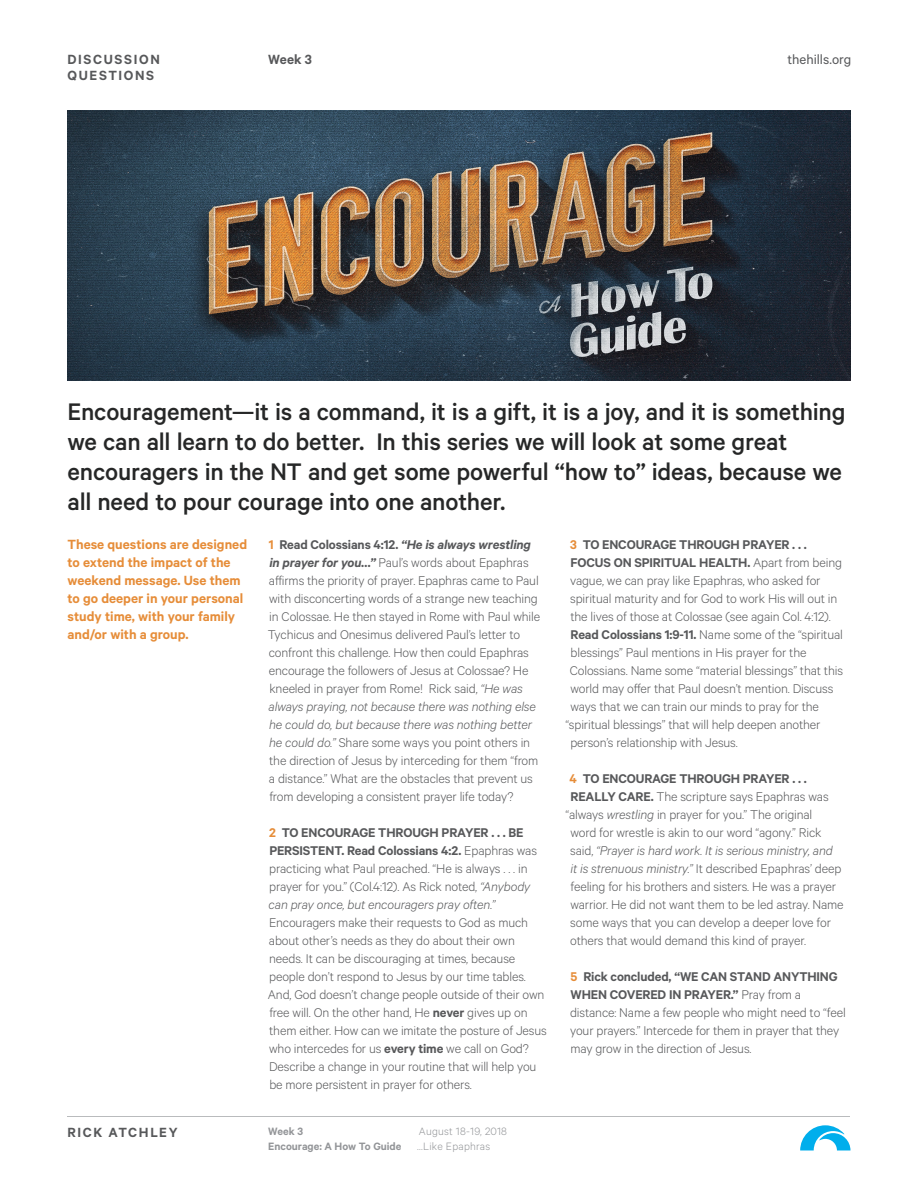
<style>
.page{position:relative;width:918px;height:1188px;background:#fff}
.page>*{position:absolute;margin:0;border:0;box-sizing:border-box;transform-origin:0 0}
.t1{font:500 27px/30px "Calibre";letter-spacing:-.005em;color:#262727}
.t2{font:600 15px/18px "Calibre";color:#e68d39}
.t3{font:600 15px "Calibre";letter-spacing:.11em;color:#57585a}
.t4{font:15px "Calibre";color:#57585a}
.t5{font:300 14.25px/18px "Calibre";letter-spacing:-.01em;color:#57585a}
.t6{font:600 14.25px "Calibre";letter-spacing:-.01em;color:#57585a}
.t7{font:italic 300 14.25px "Calibre";letter-spacing:-.01em;color:#57585a}
.t8{font:300 12px "Calibre";letter-spacing:.02em;color:#939598}
.t9{font:600 12px "Calibre";color:#939598}
.s1{font-weight:600;color:#e68d39}
.s2{font-weight:600}
.s3{font-weight:600;font-style:italic}
.s4{font-style:italic}
.s5{color:#e68d39}
.s6{font-weight:300}
.s7{font-style:normal}
</style>
<div class="page">
<img style="left:68px;top:111px;width:782px;height:270px">
<svg style="left:800px;top:1125px;width:50px;height:25px"></svg>
<hr style="left:68px;top:1116px;width:782px;height:1px;background:#b9bbbd">
<p class="t3" style="left:68px;top:50px;width:94px">DISCUSSION</p>
<p class="t3" style="left:268px;top:50px;width:45px">Week 3</p>
<p class="t3" style="left:68px;top:67px;width:88px">QUESTIONS</p>
<p class="t4" style="left:787px;top:50px;width:66px">thehills.org</p>
<p class="t1" style="left:68px;top:395px;width:780px">Encouragement—it is a command, it is a gift, it is a joy, and it is something we can all learn to do better. In this series we will look at some great encouragers in the NT and get some powerful “how to” ideas, because we all need to pour courage into one another.</p>
<p class="t2" style="left:68px;top:535px;width:181px">These questions are designed to extend the impact of the weekend message. Use them to go deeper in your personal study time, with your family and/or with a group.</p>
<p class="t3" style="left:68px;top:1123px;width:112px">RICK ATCHLEY</p>
<p class="t5" style="left:268px;top:535px;width:274px"><span class="s1">1</span> <span class="s2">Read Colossians 4:12.</span> <span class="s3">“He is always wrestling in prayer for you…”</span> Paul’s words about Epaphras affirms the priority of prayer. Epaphras came to Paul with disconcerting words of a strange new teaching in Colossae. He then stayed in Rome with Paul while Tychicus and Onesimus delivered Paul’s letter to confront this challenge. How then could Epaphras encourage the followers of Jesus at Colossae? He kneeled in prayer from Rome! Rick said, <span class="s4">“He was always praying, not because there was nothing else he could do, but because there was nothing better he could do.”</span> Share some ways you point others in the direction of Jesus by interceding for them “from a distance.” What are the obstacles that prevent us from developing a consistent prayer life today?</p>
<p class="t5" style="left:268px;top:823px;width:281px"><span class="s1">2</span> <span class="s2">TO ENCOURAGE THROUGH PRAYER . . . BE PERSISTENT. Read Colossians 4:2.</span> Epaphras was practicing what Paul preached. “He is always . . . in prayer for you.” (Col.4:12). As Rick noted, <span class="s4">“Anybody can pray once, but encouragers pray often.” </span>Encouragers make their requests to God as much about other’s needs as they do about their own needs. It can be discouraging at times, because people don’t respond to Jesus by our time tables.<br>And, God doesn’t change people outside of their own free will. On the other hand, He <span class="s2">never</span> gives up on them either. How can we imitate the posture of Jesus who intercedes for us <span class="s2">every time</span> we call on God?<br>Describe a change in your routine that will help you be more persistent in prayer for others.</p>
<p class="t9" style="left:268px;top:1124px;width:36px">Week 3</p>
<p class="t8" style="left:419px;top:1124px;width:90px">August 18-19, 2018</p>
<p class="t9" style="left:268px;top:1140px;width:135px">Encourage: A How To Guide</p>
<p class="t8" style="left:417px;top:1140px;width:74px">...Like Epaphras</p>
<p class="t6" style="left:570px;top:536px;width:238px"><span class="s5">3</span> TO ENCOURAGE THROUGH PRAYER . . .</p>
<p class="t6" style="left:571px;top:554px;width:273px">FOCUS ON SPIRITUAL HEALTH. <span class="s6">Apart from being</span></p>
<p class="t5" style="left:570px;top:571px;width:252px">vague, we can pray like Epaphras, who asked for</p>
<p class="t5" style="left:570px;top:589px;width:269px">spiritual maturity and for God to work His will out in</p>
<p class="t5" style="left:570px;top:607px;width:262px">the lives of those at Colossae (see again Col. 4:12).</p>
<p class="t5" style="left:571px;top:625px;width:274px"><span class="s2">Read Colossians 1:9-11.</span> Name some of the “spiritual</p>
<p class="t5" style="left:571px;top:643px;width:237px">blessings” Paul mentions in His prayer for the</p>
<p class="t5" style="left:570px;top:661px;width:275px">Colossians. Name some “material blessings” that this</p>
<p class="t5" style="left:570px;top:679px;width:264px">world may offer that Paul doesn’t mention. Discuss</p>
<p class="t5" style="left:570px;top:697px;width:250px">ways that we can train our minds to pray for the</p>
<p class="t5" style="left:566px;top:715px;width:257px">“spiritual blessings” that will help deepen another</p>
<p class="t5" style="left:570px;top:733px;width:169px">person’s relationship with Jesus.</p>
<p class="t6" style="left:570px;top:770px;width:239px"><span class="s5">4</span> TO ENCOURAGE THROUGH PRAYER . . .</p>
<p class="t5" style="left:571px;top:787px;width:260px"><span class="s2">REALLY CARE.</span> The scripture says Epaphras was</p>
<p class="t5" style="left:566px;top:805px;width:248px">“always <span class="s4">wrestling</span> in prayer for you.” The original</p>
<p class="t5" style="left:570px;top:823px;width:253px">word for wrestle is akin to our word “agony.” Rick</p>
<p class="t7" style="left:570px;top:842px;width:264px"><span class="s7">said,</span> “Prayer is hard work. It is serious ministry, and</p>
<p class="t5" style="left:570px;top:859px;width:273px"><span class="s4">it is strenuous ministry.”</span> It described Epaphras’ deep</p>
<p class="t5" style="left:571px;top:877px;width:267px">feeling for his brothers and sisters. He was a prayer</p>
<p class="t5" style="left:570px;top:895px;width:275px">warrior. He did not want them to be led astray. Name</p>
<p class="t5" style="left:570px;top:913px;width:262px">some ways that you can develop a deeper love for</p>
<p class="t5" style="left:570px;top:931px;width:237px">others that would demand this kind of prayer.</p>
<p class="t5" style="left:570px;top:967px;width:277px"><span class="s1">5</span> <span class="s2">Rick concluded, “WE CAN STAND ANYTHING WHEN COVERED IN PRAYER.”</span> Pray from a distance: Name a few people who might need to “feel your prayers.” Intercede for them in prayer that they may grow in the direction of Jesus.</p>
</div>
